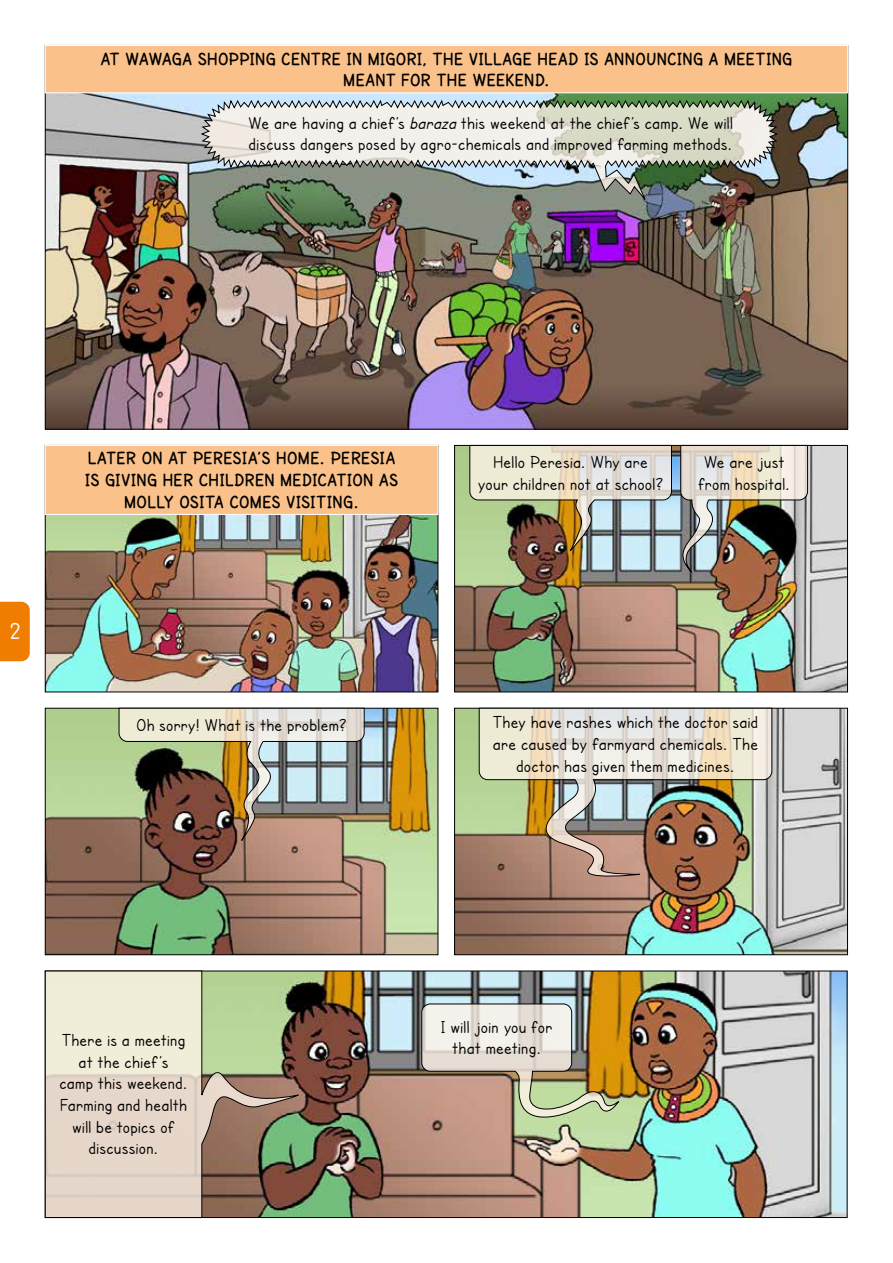
<style>
.page{position:relative;width:893px;height:1263px;background:#fff}
.page>*{position:absolute;margin:0;border:0;box-sizing:border-box;transform-origin:0 0}
.t1{font:24px "SF Cartoonist Hand";color:#fff}
.t2{font:18px/21.6px "SF Cartoonist Hand";letter-spacing:.055em;color:#000;text-align:center}
.t3{font:700 18px/21.6px "SF Cartoonist Hand";letter-spacing:.05em;color:#000;text-align:center}
.s1{font-style:italic}
</style>
<div class="page">
<div style="left:0;top:602px;width:30px;height:59px;background:#ef7d00"></div>
<img style="left:47px;top:93px;width:799px;height:335px">
<img style="left:456px;top:447px;width:390px;height:243px">
<img style="left:47px;top:515px;width:389px;height:175px">
<img style="left:456px;top:710px;width:390px;height:243px">
<div style="left:454px;top:708px;width:394px;height:247px;border:1px solid #000"></div>
<img style="left:47px;top:710px;width:389px;height:243px">
<div style="left:45px;top:708px;width:393px;height:247px;border:1px solid #000"></div>
<img style="left:304px;top:972px;width:541px;height:244px">
<img style="left:478px;top:707px;width:295px;height:175px">
<svg style="left:421px;top:1003px;width:199px;height:117px;background:#cab99a"></svg>
<svg style="left:44px;top:970px;width:260px;height:248px;background:#c6bfa9"></svg>
<img style="left:118px;top:707px;width:247px;height:134px">
<img style="left:469px;top:445px;width:339px;height:158px">
<img style="left:200px;top:99px;width:579px;height:105px">
<div style="left:45px;top:445px;width:393px;height:69px;background:#fac28a"></div>
<div style="left:45px;top:445px;width:393px;height:70px;border:1px solid #fff"></div>
<div style="left:45px;top:45px;width:803px;height:48px;background:#fac28a"></div>
<div style="left:45px;top:45px;width:803px;height:48px;border:1px solid #fff"></div>
<p class="t3" style="left:101px;top:47px;width:693px">AT WAWAGA SHOPPING CENTRE IN MIGORI, THE VILLAGE HEAD IS ANNOUNCING A MEETING<br>MEANT FOR THE WEEKEND.</p>
<p class="t2" style="left:249px;top:112px;width:485px;text-align:left">We are having a chief’s <span class="s1">baraza</span> this weekend at the chief’s camp. We will discuss dangers posed by agro-chemicals and improved farming methods.</p>
<h1 class="t1" style="left:9px;top:618px;width:13px">2</h1>
<p class="t3" style="left:85px;top:447px;width:314px">LATER ON AT PERESIA’S HOME. PERESIA<br>IS GIVING HER CHILDREN MEDICATION AS<br>MOLLY OSITA COMES VISITING.</p>
<p class="t2" style="left:137px;top:714px;width:211px">Oh sorry! What is the problem?</p>
<p class="t2" style="left:478px;top:451px;width:186px">Hello Peresia. Why are your children not at school?</p>
<p class="t2" style="left:699px;top:451px;width:93px">We are just from hospital.</p>
<p class="t2" style="left:493px;top:711px;width:266px">They have rashes which the doctor said are caused by farmyard chemicals. The doctor has given them medicines.</p>
<p class="t2" style="left:60px;top:1029px;width:129px">There is a meeting at the chief’s<br>camp this weekend.<br>Farming and health will be topics of discussion.</p>
<p class="t2" style="left:441px;top:1016px;width:112px">I will join you for that meeting.</p>
</div>
